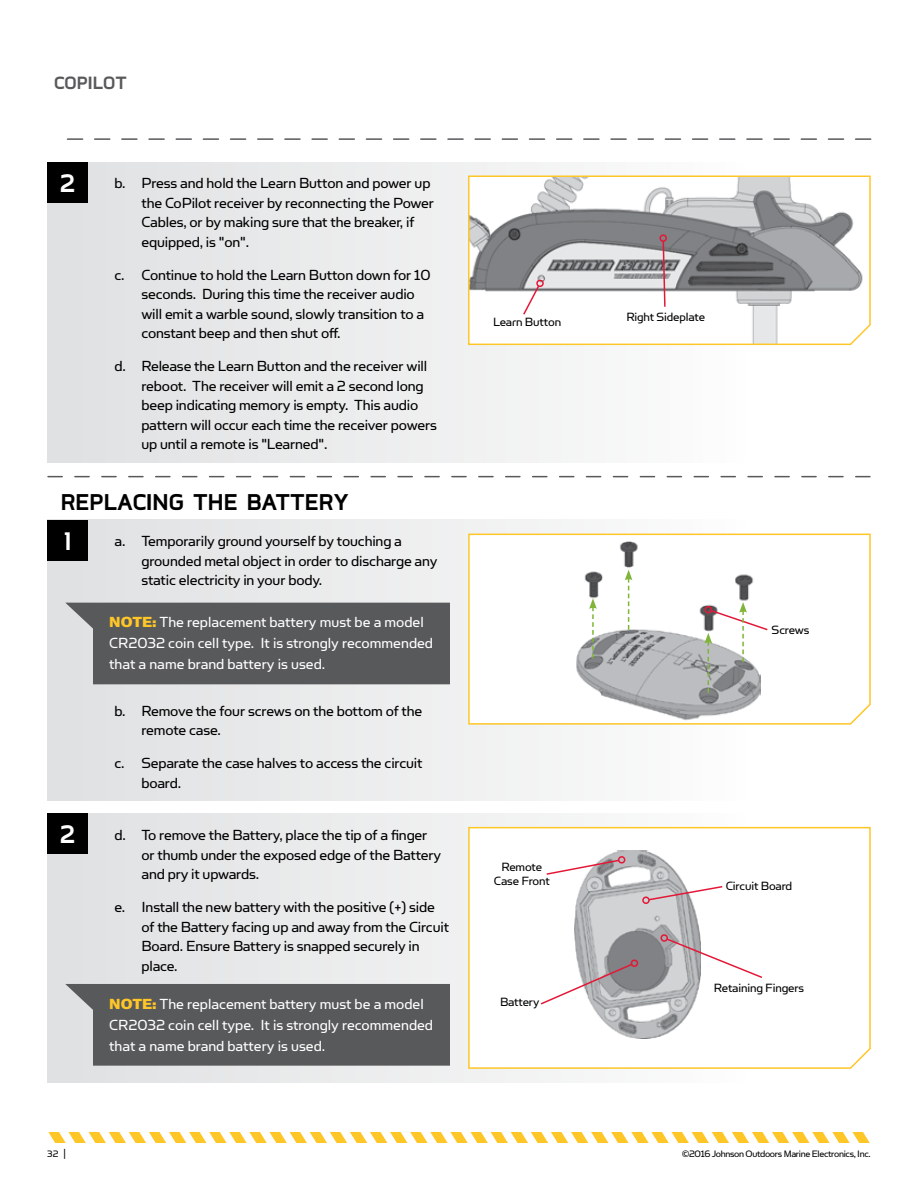
<style>
.page{position:relative;width:918px;height:1188px;background:#fff}
.page>*{position:absolute;margin:0;border:0;box-sizing:border-box;transform-origin:0 0}
.t1{font:700 30px "Coupe";color:#fff}
.t2{font:700 27px "Coupe";color:#000}
.t3{font:700 21px "Coupe";color:#58595b}
.t4{font:16.5px/19.5px "Simian Text Orangutan";letter-spacing:-.01em;color:#000}
.t5{font:16.5px/21px "Simian Text Orangutan";color:#fff}
.t6{font:13.5px/13.5px "Simian Text Orangutan";letter-spacing:-.01em;color:#000;text-align:center}
.t7{font:13.5px "Simian Display Orangutan";letter-spacing:-.01em;color:#000}
.t8{font:10.5px "Simian Text Orangutan";letter-spacing:-.03em;color:#000}
.s1{font-family:"Simian Text Chimpanzee";color:#ffc628}
</style>
<div class="page">
<svg style="left:48px;top:1132px;width:822px;height:11px"></svg>
<svg style="left:68px;top:138px;width:803px;height:2px"></svg>
<div style="left:47px;top:162px;width:824px;height:300px;background:linear-gradient(to right,#dfe0e1,#fff)"></div>
<div style="left:47px;top:162px;width:41px;height:40px;background:#000"></div>
<svg style="left:48px;top:476px;width:822px;height:1px"></svg>
<div style="left:47px;top:520px;width:824px;height:281px;background:linear-gradient(to right,#dddee0,#fff)"></div>
<div style="left:47px;top:813px;width:824px;height:270px;background:linear-gradient(to right,#dfe0e1,#fff)"></div>
<div style="left:47px;top:520px;width:41px;height:40px;background:#000"></div>
<div style="left:47px;top:813px;width:41px;height:41px;background:#000"></div>
<svg style="left:467px;top:533px;width:404px;height:192px"></svg>
<svg style="left:467px;top:826px;width:404px;height:244px"></svg>
<svg style="left:65px;top:984px;width:385px;height:82px;background:#616264"></svg>
<svg style="left:625px;top:570px;width:7px;height:60px"></svg>
<svg style="left:589px;top:598px;width:8px;height:60px"></svg>
<svg style="left:704px;top:602px;width:65px;height:91px"></svg>
<div style="left:65px;top:603px;width:385px;height:81px;background:#58595b"></div>
<img style="left:574px;top:850px;width:127px;height:189px">
<svg style="left:659px;top:933px;width:105px;height:46px"></svg>
<svg style="left:641px;top:885px;width:83px;height:21px"></svg>
<svg style="left:539px;top:958px;width:100px;height:48px"></svg>
<svg style="left:545px;top:855px;width:81px;height:21px"></svg>
<svg style="left:467px;top:175px;width:404px;height:171px"></svg>
<svg style="left:492px;top:284px;width:71px;height:45px"></svg>
<div style="left:536px;top:280px;width:8px;height:7px;border:2px solid #e31837;border-radius:50%"></div>
<svg style="left:625px;top:240px;width:82px;height:85px"></svg>
<div style="left:659px;top:234px;width:8px;height:8px;border:2px solid #e31837;border-radius:50%"></div>
<p class="t3" style="left:54px;top:72px;width:74px">COPILOT</p>
<h1 class="t1" style="left:58px;top:167px;width:20px">2</h1>
<p class="t4" style="left:141px;top:173px;width:294px;text-indent:-27px">b. Press and hold the Learn Button and power up the CoPilot receiver by reconnecting the Power Cables, or by making sure that the breaker, if equipped, is "on".</p>
<p class="t4" style="left:141px;top:265px;width:291px;text-indent:-27px">c. Continue to hold the Learn Button down for 10 seconds. During this time the receiver audio will emit a warble sound, slowly transition to a constant beep and then shut off.</p>
<p class="t4" style="left:141px;top:356px;width:297px;text-indent:-27px">d. Release the Learn Button and the receiver will reboot. The receiver will emit a 2 second long beep indicating memory is empty. This audio pattern will occur each time the receiver powers up until a remote is "Learned".</p>
<h2 class="t2" style="left:61px;top:488px;width:289px">REPLACING THE BATTERY</h2>
<p class="t4" style="left:141px;top:531px;width:297px;text-indent:-27px">a. Temporarily ground yourself by touching a grounded metal object in order to discharge any static electricity in your body.</p>
<h1 class="t1" style="left:63px;top:525px;width:11px">1</h1>
<p class="t5" style="left:109px;top:612px;width:325px"><span class="s1">NOTE:</span> The replacement battery must be a model<br>CR2032 coin cell type. It is strongly recommended that a name brand battery is used.</p>
<h1 class="t1" style="left:58px;top:819px;width:20px">2</h1>
<p class="t4" style="left:141px;top:701px;width:282px;text-indent:-27px">b. Remove the four screws on the bottom of the remote case.</p>
<p class="t4" style="left:141px;top:753px;width:283px;text-indent:-27px">c. Separate the case halves to access the circuit board.</p>
<p class="t4" style="left:141px;top:825px;width:301px;text-indent:-27px">d. To remove the Battery, place the tip of a finger or thumb under the exposed edge of the Battery and pry it upwards.</p>
<p class="t4" style="left:141px;top:897px;width:309px;text-indent:-27px">e. Install the new battery with the positive (+) side of the Battery facing up and away from the Circuit Board. Ensure Battery is snapped securely in place.</p>
<p class="t5" style="left:109px;top:993px;width:325px"><span class="s1">NOTE:</span> The replacement battery must be a model<br>CR2032 coin cell type. It is strongly recommended that a name brand battery is used.</p>
<p class="t7" style="left:493px;top:315px;width:70px">Learn Button</p>
<p class="t7" style="left:626px;top:310px;width:80px">Right Sideplate</p>
<p class="t6" style="left:494px;top:860px;width:57px">Remote<br>Case Front</p>
<p class="t6" style="left:500px;top:995px;width:41px">Battery</p>
<p class="t6" style="left:772px;top:623px;width:39px">Screws</p>
<p class="t6" style="left:726px;top:879px;width:68px">Circuit Board</p>
<p class="t6" style="left:714px;top:981px;width:92px">Retaining Fingers</p>
<p class="t8" style="left:47px;top:1148px;width:20px">32 |</p>
<p class="t8" style="left:682px;top:1148px;width:190px">©2016 Johnson Outdoors Marine Electronics, Inc.</p>
</div>
